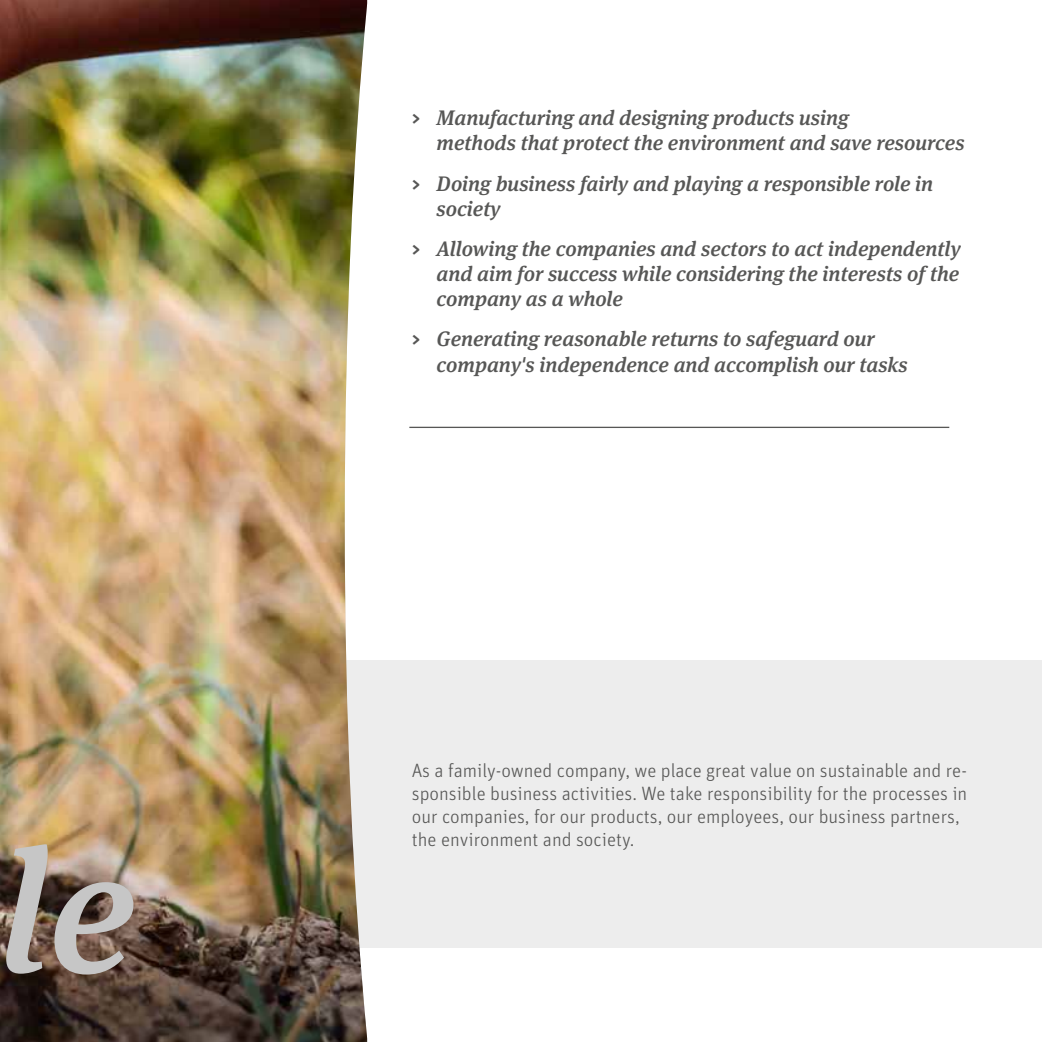
<style>
.page{position:relative;width:1042px;height:1042px;background:#fff}
.page>*{position:absolute;margin:0;border:0;box-sizing:border-box;transform-origin:0 0}
.t1{font:italic 500 175px "Meta Serif OT";color:#c6c6c6}
.t2{font:italic 500 21px/25.2px "Meta Serif OT";color:#575756}
.t3{font:300 19.25px/23.1px "Unit OT";color:#575756}
.s1{font-family:"Unit OT";font-style:normal}
</style>
<div class="page">
<div style="left:274px;top:660px;width:768px;height:287px;background:#ededed"></div>
<img style="left:0;top:0;width:367px;height:1042px">
<hr style="left:409px;top:427px;width:540px;height:1px;background:#575756">
<h1 class="t1" style="left:-1px;top:801px;width:138px">le</h1>
<p class="t2" style="left:437px;top:105px;width:529px;text-indent:-25px"><span class="s1">&gt;</span> Manufacturing and designing products using<br>methods that protect the environment and save resources</p>
<p class="t2" style="left:437px;top:171px;width:498px;text-indent:-25px"><span class="s1">&gt;</span> Doing business fairly and playing a responsible role in society</p>
<p class="t2" style="left:437px;top:236px;width:525px;text-align:justify;text-indent:-25px"><span class="s1">&gt;</span> Allowing the companies and sectors to act independently and aim for success while considering the interests of the company as a whole</p>
<p class="t2" style="left:437px;top:326px;width:472px;text-indent:-25px"><span class="s1">&gt;</span> Generating reasonable returns to safeguard our company's independence and accomplish our tasks</p>
<p class="t3" style="left:412px;top:758px;width:557px">As a family-owned company, we place great value on sustainable and re&shy;sponsible business activities. We take responsibility for the processes in our companies, for our products, our employees, our business partners, the environment and society.</p>
</div>
